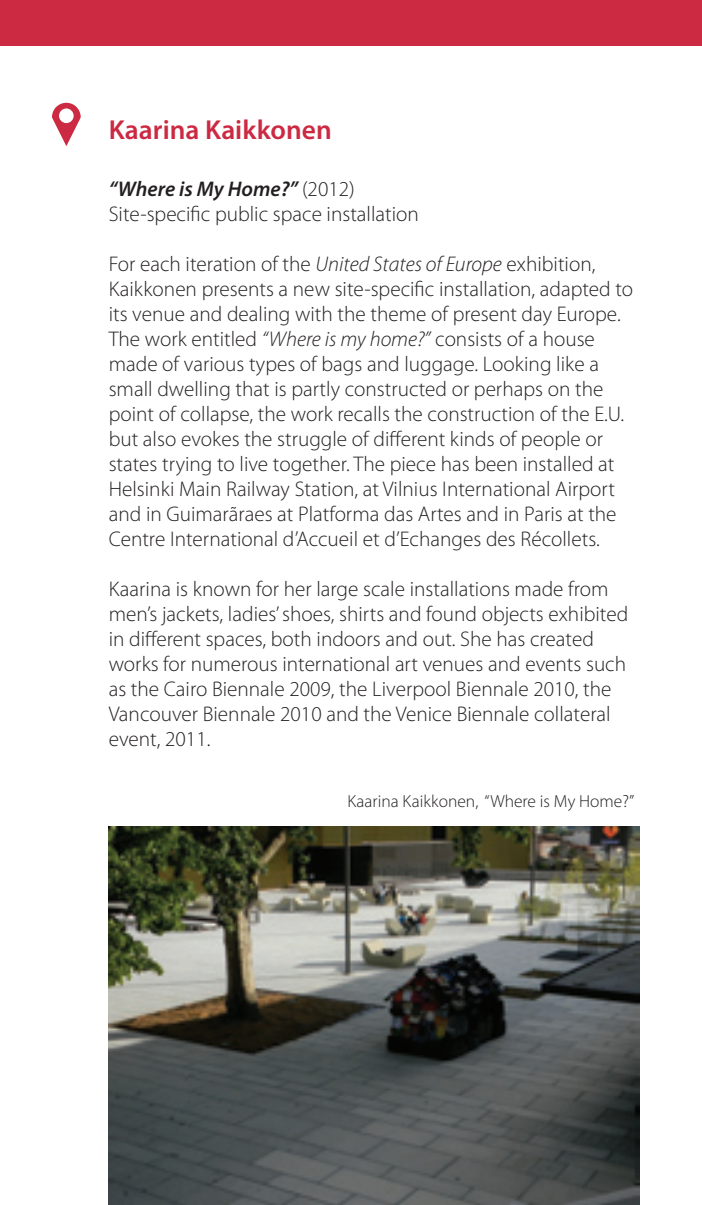
<style>
.page{position:relative;width:702px;height:1205px;background:#fff}
.page>*{position:absolute;margin:0;border:0;box-sizing:border-box;transform-origin:0 0}
.Red_Name{font:600 27.5px "Myriad Pro";color:#cc2942}
.main_body{font:300 21.25px/25px "Myriad Pro";color:#231f20}
.main_body-2{font:italic 600 21.25px "Myriad Pro";color:#231f20}
.main_body-3{font:300 17.5px "Myriad Pro";color:#231f20}
.s1{font-weight:300;font-style:normal}
.s2{font-style:italic}
</style>
<div class="page">
<svg style="left:52px;top:103px;width:29px;height:43px"></svg>
<div style="left:0;top:0;width:702px;height:45px;background:#cc2942"></div>
<img style="left:109px;top:826px;width:531px;height:379px">
<p class="Red_Name" style="left:109px;top:112px;width:224px">Kaarina Kaikkonen</p>
<p class="main_body-2" style="left:109px;top:175px;width:247px">“Where is My Home?” <span class="s1">(2012)</span></p>
<p class="main_body" style="left:109px;top:201px;width:312px">Site-specific public space installation</p>
<p class="main_body" style="left:109px;top:251px;width:526px">For each iteration of the <span class="s2">United States of Europe</span> exhibition, Kaikkonen presents a new site-specific installation, adapted to its venue and dealing with the theme of present day Europe.<br>The work entitled <span class="s2">“Where is my home?”</span> consists of a house made of various types of bags and luggage. Looking like a small dwelling that is partly constructed or perhaps on the point of collapse, the work recalls the construction of the E.U. but also evokes the struggle of different kinds of people or states trying to live together. The piece has been installed at Helsinki Main Railway Station, at Vilnius International Airport and in Guimarãraes at Platforma das Artes and in Paris at the Centre International d’Accueil et d’Echanges des Récollets.</p>
<p class="main_body" style="left:109px;top:576px;width:521px">Kaarina is known for her large scale installations made from men’s jackets, ladies’ shoes, shirts and found objects exhibited in different spaces, both indoors and out. She has created works for numerous international art venues and events such as the Cairo Biennale 2009, the Liverpool Biennale 2010, the Vancouver Biennale 2010 and the Venice Biennale collateral event, 2011.</p>
<p class="main_body-3" style="left:347px;top:790px;width:288px">Kaarina Kaikkonen, “Where is My Home?”</p>
</div>
